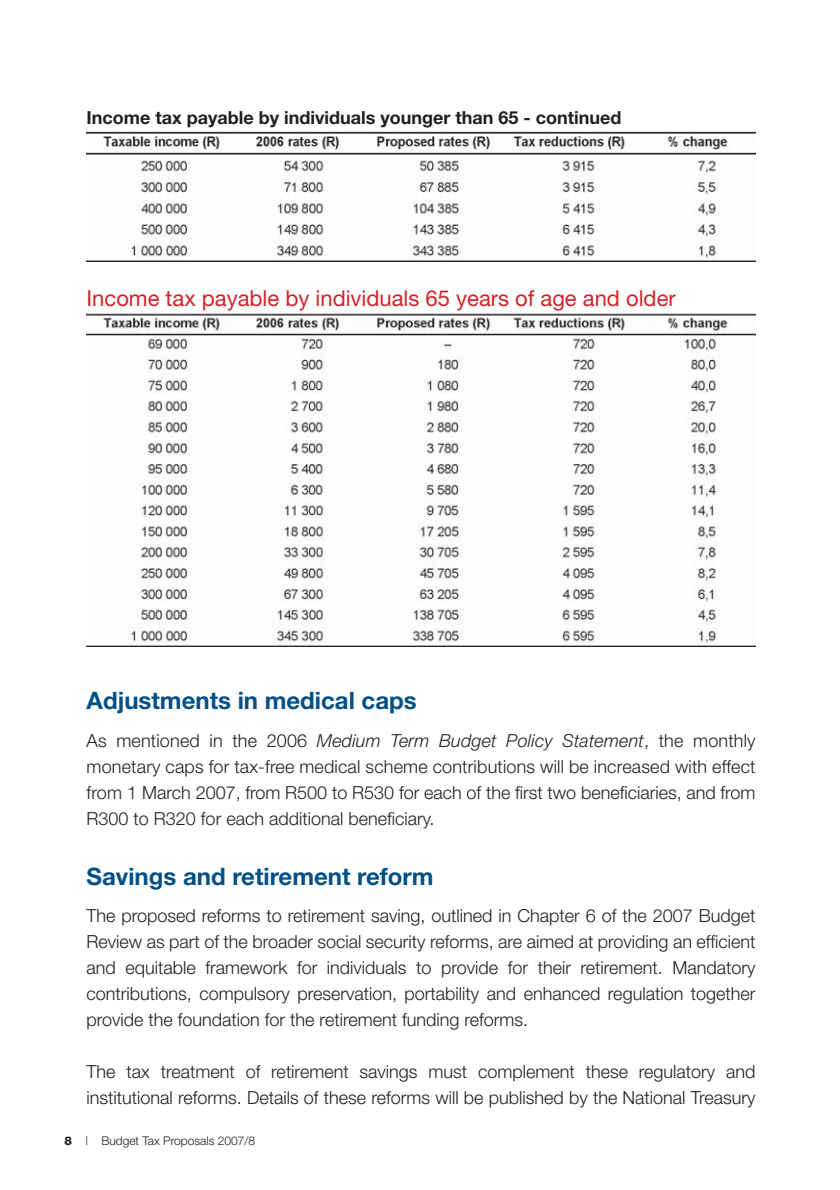
<style>
.page{position:relative;width:840px;height:1190px;background:#fff}
.page>*{position:absolute;margin:0;border:0;box-sizing:border-box;transform-origin:0 0}
.t1{font:700 24px "Helvetica Neue";color:#004f87}
.t2{font:22px "Helvetica Neue";color:#d2232a}
.t3{font:300 18px/26px "Helvetica Neue";color:#231f20;text-align:justify}
.t4{font:700 18px "Helvetica Neue";color:#231f20}
.t5{font:300 12px "Helvetica Neue";color:#231f20}
.s1{font-style:italic}
.s2{font-weight:800}
</style>
<div class="page">
<img style="left:87px;top:129px;width:669px;height:132px">
<img style="left:87px;top:312px;width:669px;height:334px">
<p class="t4" style="left:87px;top:112px;width:536px">Income tax payable by individuals younger than 65 - continued</p>
<p class="t2" style="left:87px;top:290px;width:591px">Income tax payable by individuals 65 years of age and older</p>
<h1 class="t1" style="left:87px;top:692px;width:332px">Adjustments in medical caps</h1>
<p class="t3" style="left:87px;top:729px;width:671px">As mentioned in the 2006 <span class="s1">Medium Term Budget Policy Statement</span>, the monthly monetary caps for tax-free medical scheme contributions will be increased with effect from 1 March 2007, from R500 to R530 for each of the first two beneficiaries, and from R300 to R320 for each additional beneficiary.</p>
<h1 class="t1" style="left:87px;top:867px;width:349px">Savings and retirement reform</h1>
<p class="t3" style="left:87px;top:904px;width:670px">The proposed reforms to retirement saving, outlined in Chapter 6 of the 2007 Budget Review as part of the broader social security reforms, are aimed at providing an efficient and equitable framework for individuals to provide for their retirement. Mandatory contributions, compulsory preservation, portability and enhanced regulation together provide the foundation for the retirement funding reforms.</p>
<p class="t3" style="left:87px;top:1060px;width:670px">The tax treatment of retirement savings must complement these regulatory and institutional reforms. Details of these reforms will be published by the National Treasury</p>
<p class="t5" style="left:64px;top:1136px;width:192px"><span class="s2">8</span> | Budget Tax Proposals 2007/8</p>
</div>
